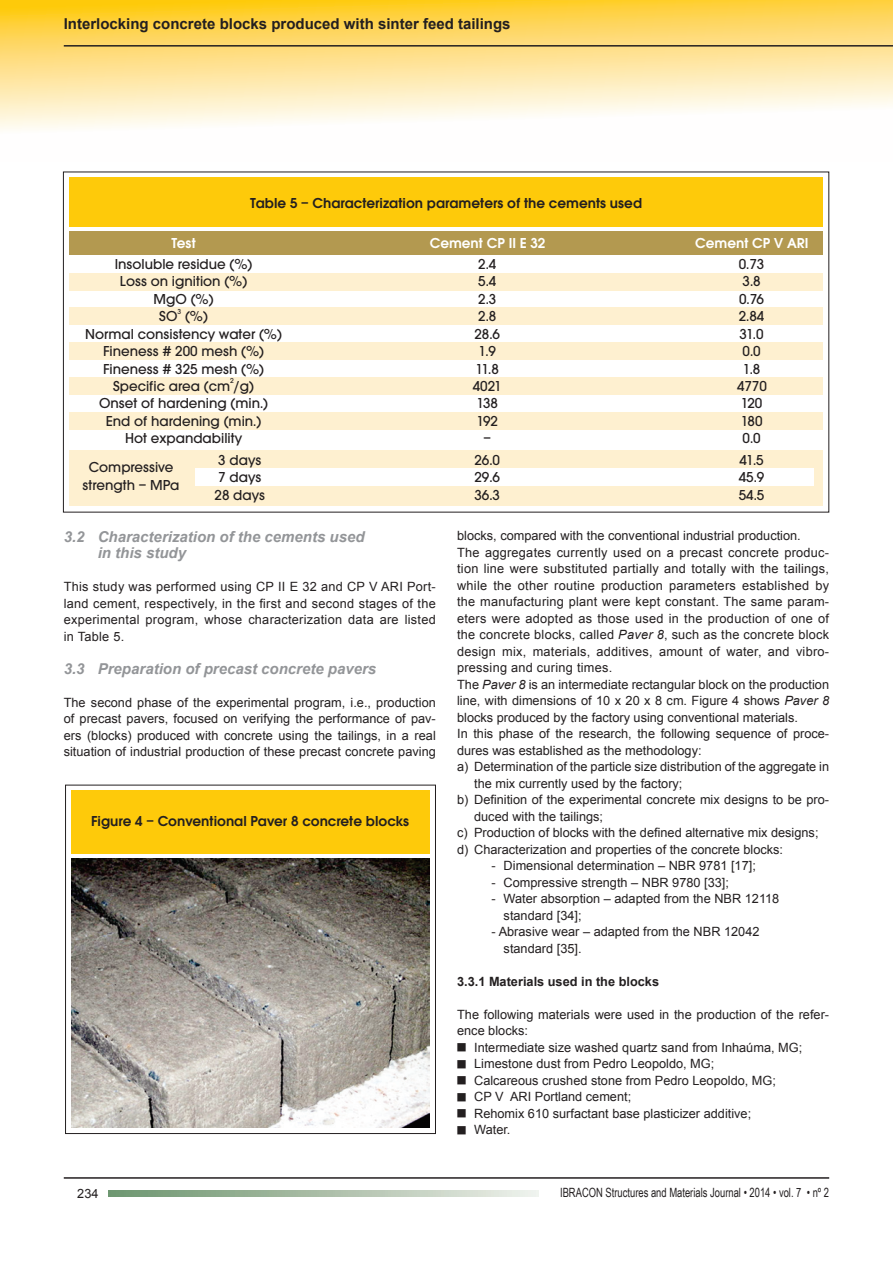
<style>
.page{position:relative;width:893px;height:1263px;background:#fff}
.page>*{position:absolute;margin:0;border:0;box-sizing:border-box;transform-origin:0 0}
.t1{font:15px/17.4px "Avant Garde Md ITC";color:#231f20;text-align:center}
.t2{font:600 15px "Avant Garde ITC";color:#231f20}
.t3{font:italic 700 15px/16.5px "Arial";color:#939598}
.t4{font:700 15px "Arial";color:#231f20}
.t5{font:600 15px "Avant Garde ITC";color:#fff}
.t6{font:12.75px/16.5px "Arial";color:#231f20}
.t7{font:12.75px "Arial";letter-spacing:.02em;color:#231f20}
.t8{font:12.75px "Arial Narrow";color:#231f20;scale:.9 1}
.t9{font:700 12.75px "Arial";color:#231f20}
.t10{font:7.5px "Avant Garde Md ITC";color:#231f20}
.s1{font-style:italic}
</style>
<div class="page">
<svg style="left:0;top:0;width:893px;height:130px;background:#fee498"></svg>
<hr style="left:64px;top:1177px;width:765px;height:2px;background:#231f20">
<hr style="left:64px;top:45px;width:829px;height:2px;background:#231f20">
<svg style="left:108px;top:1190px;width:431px;height:6px;background:#acc0aa"></svg>
<div style="left:70px;top:450px;width:753px;height:55px;background:#fef0d0"></div>
<div style="left:70px;top:273px;width:753px;height:18px;background:#fef0d0"></div>
<div style="left:70px;top:307px;width:753px;height:17px;background:#fef0d0"></div>
<div style="left:70px;top:342px;width:753px;height:17px;background:#fef0d0"></div>
<div style="left:70px;top:377px;width:753px;height:17px;background:#fef0d0"></div>
<div style="left:70px;top:412px;width:753px;height:18px;background:#fef0d0"></div>
<div style="left:70px;top:177px;width:753px;height:50px;background:#feca0a"></div>
<div style="left:70px;top:231px;width:753px;height:24px;background:#b39950"></div>
<div style="left:195px;top:468px;width:619px;height:18px;background:#fff"></div>
<div style="left:65px;top:785px;width:371px;height:349px;border:1px solid #231f20"></div>
<div style="left:71px;top:790px;width:359px;height:63px;background:#feca0a"></div>
<img style="left:71px;top:858px;width:359px;height:269px">
<p class="t4" style="left:64px;top:14px;width:448px">Interlocking concrete blocks produced with sinter feed tailings</p>
<p class="t2" style="left:250px;top:194px;width:393px">Table 5 – Characterization parameters of the cements used</p>
<p class="t5" style="left:172px;top:234px;width:26px">Test</p>
<p class="t5" style="left:430px;top:234px;width:117px">Cement CP II E 32</p>
<p class="t5" style="left:695px;top:234px;width:115px">Cement CP V ARI</p>
<p class="t1" style="left:115px;top:255px;width:139px">Insoluble residue (%)<br>Loss on ignition (%)<br>MgO (%)</p>
<p class="t10" style="left:178px;top:307px;width:5px">3</p>
<p class="t1" style="left:85px;top:308px;width:198px">SO (%)<br>Normal consistency water (%)<br>Fineness # 200 mesh (%)<br>Fineness # 325 mesh (%)</p>
<p class="t10" style="left:230px;top:377px;width:5px">2</p>
<p class="t1" style="left:99px;top:377px;width:171px">Specific area (cm /g)<br>Onset of hardening (min.)<br>End of hardening (min.)<br>Hot expandability</p>
<p class="t1" style="left:473px;top:255px;width:30px">2.4<br>5.4<br>2.3<br>2.8<br>28.6<br>1.9<br>11.8<br>4021<br>138<br>192 –</p>
<p class="t1" style="left:737px;top:255px;width:31px">0.73<br>3.8<br>0.76<br>2.84<br>31.0<br>0.0<br>1.8<br>4770<br>120<br>180<br>0.0</p>
<p class="t1" style="left:83px;top:458px;width:98px">Compressive strength – MPa</p>
<p class="t1" style="left:215px;top:451px;width:52px;text-align:left">3 days<br>7 days<br>28 days</p>
<p class="t1" style="left:474px;top:451px;width:27px;text-align:justify">26.0<br>29.6<br>36.3</p>
<p class="t1" style="left:739px;top:451px;width:27px;text-align:justify">41.5<br>45.9<br>54.5</p>
<p class="t3" style="left:98px;top:529px;width:268px;text-indent:-34px">3.2 Characterization of the cements used in this study</p>
<p class="t6" style="left:64px;top:579px;width:374px;text-align:justify">This study was performed using CP II E 32 and CP V ARI Port&shy;land cement, respectively, in the first and second stages of the experimental program, whose characterization data are listed in Table 5.</p>
<p class="t3" style="left:64px;top:661px;width:314px">3.3 Preparation of precast concrete pavers</p>
<p class="t6" style="left:64px;top:694px;width:374px;text-align:justify">The second phase of the experimental program, i.e., production of precast pavers, focused on verifying the performance of pav&shy;ers (blocks) produced with concrete using the tailings, in a real situation of industrial production of these precast concrete paving</p>
<p class="t2" style="left:91px;top:812px;width:319px">Figure 4 – Conventional Paver 8 concrete blocks</p>
<p class="t6" style="left:457px;top:528px;width:345px">blocks, compared with the conventional industrial production.</p>
<p class="t7" style="left:457px;top:544px;width:374px">The aggregates currently used on a precast concrete produc-</p>
<p class="t7" style="left:457px;top:560px;width:373px">tion line were substituted partially and totally with the tailings,</p>
<p class="t7" style="left:457px;top:577px;width:373px">while the other routine production parameters established by</p>
<p class="t7" style="left:457px;top:593px;width:374px">the manufacturing plant were kept constant. The same param-</p>
<p class="t7" style="left:457px;top:610px;width:373px">eters were adopted as those used in the production of one of</p>
<p class="t7" style="left:457px;top:626px;width:374px">the concrete blocks, called <span class="s1">Paver 8</span>, such as the concrete block</p>
<p class="t7" style="left:457px;top:643px;width:374px">design mix, materials, additives, amount of water, and vibro-</p>
<p class="t7" style="left:457px;top:659px;width:157px">pressing and curing times.</p>
<p class="t6" style="left:457px;top:676px;width:374px">The <span class="s1">Paver 8</span> is an intermediate rectangular block on the production</p>
<p class="t6" style="left:457px;top:693px;width:374px">line, with dimensions of 10 x 20 x 8 cm. Figure 4 shows <span class="s1">Paver 8</span></p>
<p class="t6" style="left:457px;top:709px;width:342px">blocks produced by the factory using conventional materials.</p>
<p class="t6" style="left:457px;top:726px;width:374px">In this phase of the research, the following sequence of proce-</p>
<p class="t6" style="left:457px;top:742px;width:246px">dures was established as the methodology:</p>
<p class="t6" style="left:457px;top:759px;width:374px">a) Determination of the particle size distribution of the aggregate in</p>
<p class="t6" style="left:474px;top:775px;width:210px">the mix currently used by the factory;</p>
<p class="t6" style="left:457px;top:792px;width:374px">b) Definition of the experimental concrete mix designs to be pro-</p>
<p class="t6" style="left:474px;top:808px;width:130px">duced with the tailings;</p>
<p class="t6" style="left:457px;top:825px;width:363px">c) Production of blocks with the defined alternative mix designs;</p>
<p class="t6" style="left:457px;top:841px;width:327px">d) Characterization and properties of the concrete blocks:</p>
<p class="t6" style="left:492px;top:858px;width:266px">- Dimensional determination – NBR 9781 [17];</p>
<p class="t6" style="left:492px;top:874px;width:239px">- Compressive strength – NBR 9780 [33];</p>
<p class="t6" style="left:504px;top:891px;width:277px;text-indent:-12px">- Water absorption – adapted from the NBR 12118 standard [34];</p>
<p class="t6" style="left:504px;top:924px;width:257px;text-indent:-12px">- Abrasive wear – adapted from the NBR 12042 standard [35].</p>
<p class="t9" style="left:457px;top:973px;width:203px">3.3.1 Materials used in the blocks</p>
<p class="t6" style="left:457px;top:1006px;width:374px">The following materials were used in the production of the refer&shy;ence blocks:</p>
<p class="t6" style="left:457px;top:1039px;width:347px">■ Intermediate size washed quartz sand from Inhaúma, MG;</p>
<p class="t6" style="left:457px;top:1056px;width:259px">■ Limestone dust from Pedro Leopoldo, MG;</p>
<p class="t6" style="left:457px;top:1072px;width:320px">■ Calcareous crushed stone from Pedro Leopoldo, MG;</p>
<p class="t6" style="left:457px;top:1089px;width:176px">■ CP V ARI Portland cement;</p>
<p class="t6" style="left:457px;top:1105px;width:296px">■ Rehomix 610 surfactant base plasticizer additive;</p>
<p class="t6" style="left:457px;top:1122px;width:55px">■ Water.</p>
<p class="t6" style="left:77px;top:1185px;width:23px">234</p>
<p class="t8" style="left:560px;top:1183px;width:300px">IBRACON Structures and Materials Journal • 2014 • vol. 7 • nº 2</p>
</div>
